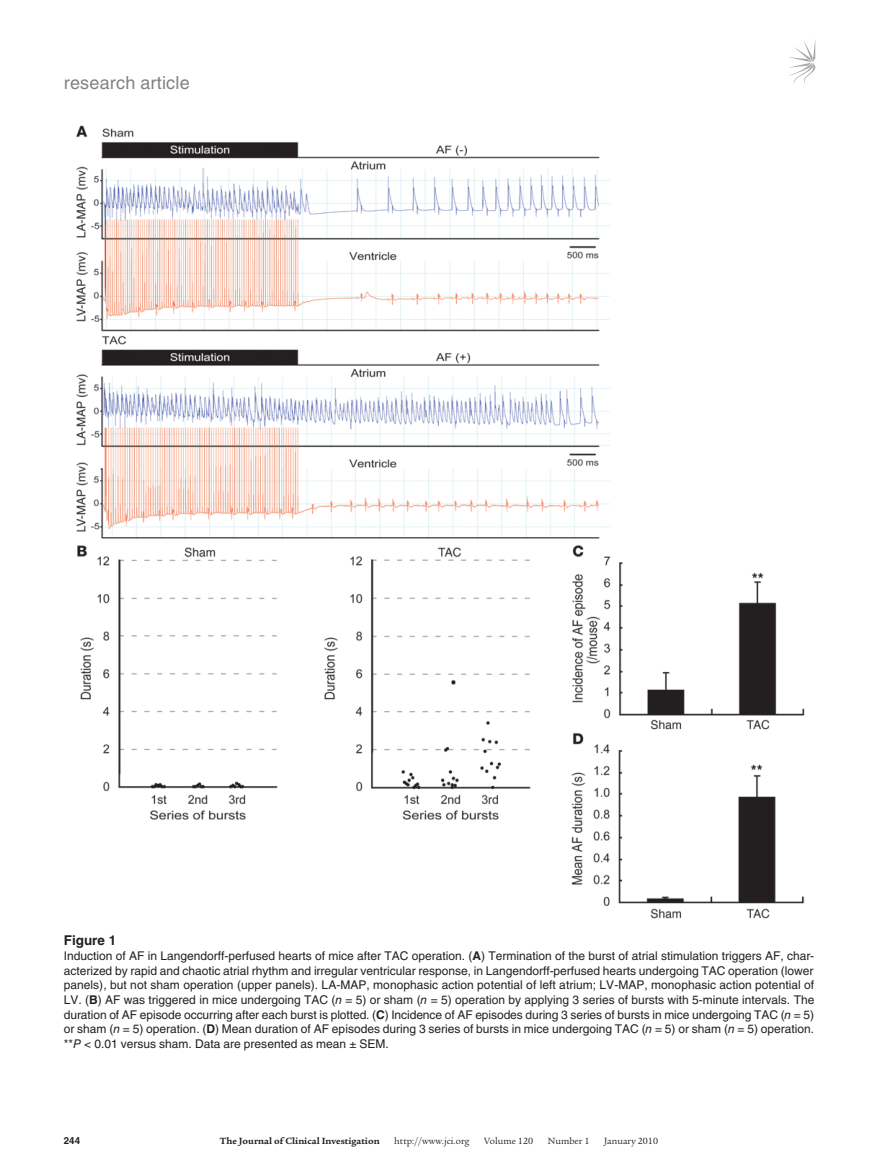
<style>
.page{position:relative;width:878px;height:1174px;background:#fff}
.page>*{position:absolute;margin:0;border:0;box-sizing:border-box;transform-origin:0 0}
.t1{font:18px "Helvetica LT Std";letter-spacing:.01em;color:#808285}
.t2{font:700 13.5px "Helvetica LT Std";color:#231f20}
.t3{font:12px/14.7px "Helvetica LT Std";color:#231f20;text-align:justify}
.t4{font:9.75px "Legacy Serif Std";color:#231f20}
.t5{font:700 9.75px "Legacy Serif Std";color:#231f20}
.t6{font:700 9.75px "Helvetica LT Std";color:#231f20}
.s1{font-weight:700}
.s2{font-style:italic}
</style>
<div class="page">
<svg style="left:789px;top:41px;width:26px;height:44px"></svg>
<img style="left:76px;top:125px;width:729px;height:794px">
<h1 class="t1" style="left:64px;top:72px;width:127px">research article</h1>
<p class="t2" style="left:64px;top:932px;width:54px">Figure 1</p>
<p class="t3" style="left:64px;top:948px;width:752px">Induction of AF in Langendorff-perfused hearts of mice after TAC operation. (<span class="s1">A</span>) Termination of the burst of atrial stimulation triggers AF, char&shy;acterized by rapid and chaotic atrial rhythm and irregular ventricular response, in Langendorff-perfused hearts undergoing TAC operation (lower panels), but not sham operation (upper panels). LA-MAP, monophasic action potential of left atrium; LV-MAP, monophasic action potential of LV. (<span class="s1">B</span>) AF was triggered in mice undergoing TAC (<span class="s2">n</span> = 5) or sham (<span class="s2">n</span> = 5) operation by applying 3 series of bursts with 5-minute intervals. The duration of AF episode occurring after each burst is plotted. (<span class="s1">C</span>) Incidence of AF episodes during 3 series of bursts in mice undergoing TAC (<span class="s2">n</span> = 5) or sham (<span class="s2">n</span> = 5) operation. (<span class="s1">D</span>) Mean duration of AF episodes during 3 series of bursts in mice undergoing TAC (<span class="s2">n</span> = 5) or sham (<span class="s2">n</span> = 5) operation. **<span class="s2">P</span> &lt; 0.01 versus sham. Data are presented as mean ± SEM.</p>
<p class="t6" style="left:64px;top:1134px;width:18px">244</p>
<p class="t5" style="left:220px;top:1135px;width:161px">The Journal of Clinical Investigation</p>
<p class="t4" style="left:394px;top:1135px;width:77px">http://www.jci.org</p>
<p class="t4" style="left:484px;top:1135px;width:50px">Volume 120</p>
<p class="t4" style="left:548px;top:1135px;width:43px">Number 1</p>
<p class="t4" style="left:604px;top:1135px;width:55px">January 2010</p>
</div>
